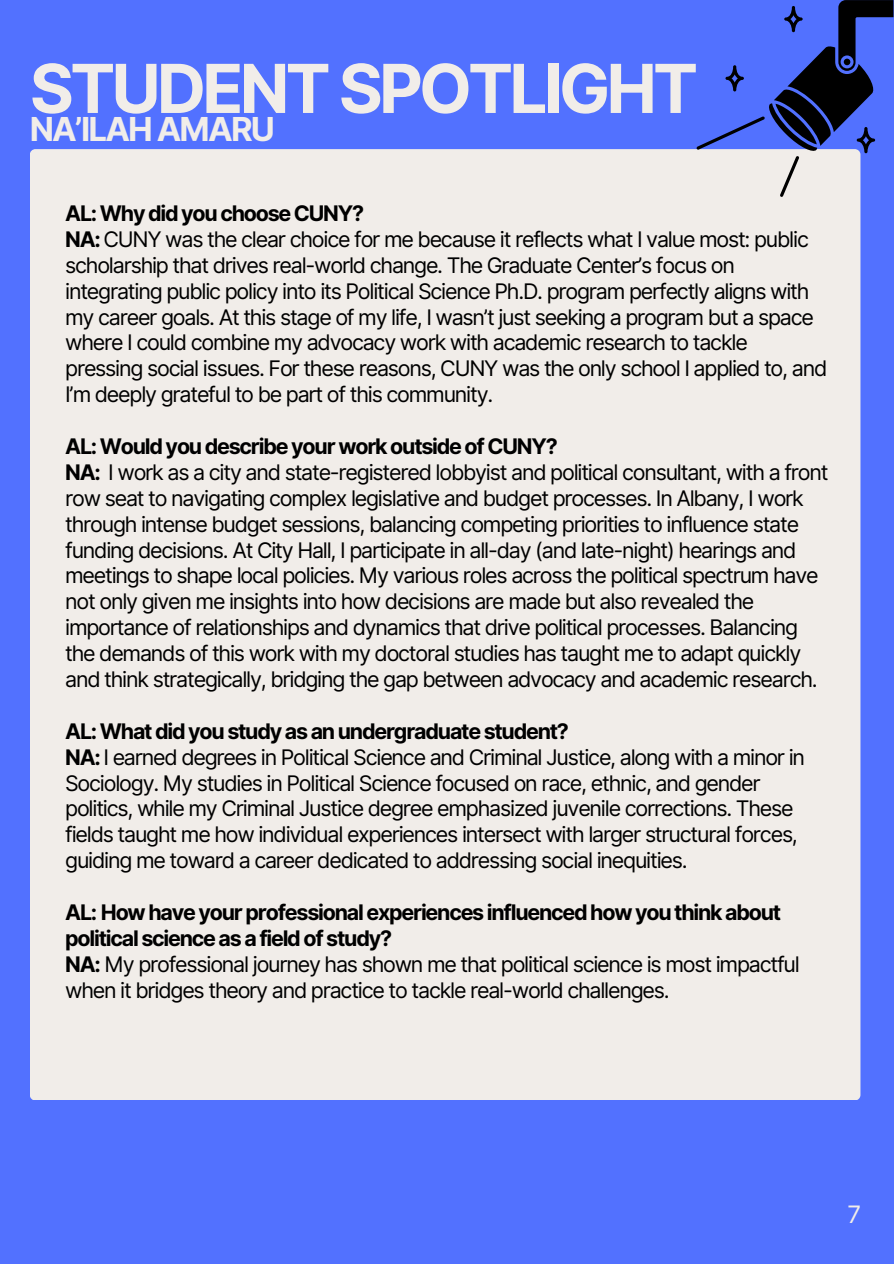
<style>
.page{position:relative;width:894px;height:1264px;background:#fff}
.page>*{position:absolute;margin:0;border:0;box-sizing:border-box;transform-origin:0 0}
.t1{font:700 67.5px "Inter";letter-spacing:-.055em;color:#f1ede9}
.t2{font:700 33px "Inter";letter-spacing:-.055em;color:#f1ede9}
.t3{font:24px "Inter";color:#f1ede9}
.t4{font:21.45px/25.8px "Inter";letter-spacing:-.055em;color:#000}
.t5{font:700 21.45px "Inter";letter-spacing:-.055em;color:#000}
.s1{font-weight:700}
</style>
<div class="page">
<div style="left:0;top:0;width:893px;height:1263px;background:#5271ff"></div>
<div style="left:30px;top:149px;width:830px;height:950px;background:#f1ede9;border-radius:6px"></div>
<svg style="left:696px;top:0;width:197px;height:197px"></svg>
<h2 class="t1" style="left:30px;top:48px;width:669px">STUDENT SPOTLIGHT</h2>
<h1 class="t2" style="left:30px;top:109px;width:246px">NA’ILAH AMARU</h1>
<p class="t5" style="left:65px;top:200px;width:300px">AL: Why did you choose CUNY?</p>
<p class="t4" style="left:65px;top:226px;width:763px"><span class="s1">NA:</span> CUNY was the clear choice for me because it reflects what I value most: public scholarship that drives real-world change. The Graduate Center’s focus on integrating public policy into its Political Science Ph.D. program perfectly aligns with my career goals. At this stage of my life, I wasn’t just seeking a program but a space where I could combine my advocacy work with academic research to tackle pressing social issues. For these reasons, CUNY was the only school I applied to, and I’m deeply grateful to be part of this community.</p>
<p class="t5" style="left:65px;top:433px;width:494px">AL: Would you describe your work outside of CUNY?</p>
<p class="t4" style="left:65px;top:459px;width:764px"><span class="s1">NA:</span> I work as a city and state-registered lobbyist and political consultant, with a front row seat to navigating complex legislative and budget processes. In Albany, I work through intense budget sessions, balancing competing priorities to influence state funding decisions. At City Hall, I participate in all-day (and late-night) hearings and meetings to shape local policies. My various roles across the political spectrum have not only given me insights into how decisions are made but also revealed the importance of relationships and dynamics that drive political processes. Balancing the demands of this work with my doctoral studies has taught me to adapt quickly</p>
<p class="t4" style="left:65px;top:666px;width:753px">and think strategically, bridging the gap between advocacy and academic research.</p>
<p class="t4" style="left:65px;top:718px;width:741px"><span class="s1">AL: What did you study as an undergraduate student?<br>NA:</span> I earned degrees in Political Science and Criminal Justice, along with a minor in Sociology. My studies in Political Science focused on race, ethnic, and gender politics, while my Criminal Justice degree emphasized juvenile corrections. These fields taught me how individual experiences intersect with larger structural forces, guiding me toward a career dedicated to addressing social inequities.</p>
<p class="t5" style="left:65px;top:899px;width:717px">AL: How have your professional experiences influenced how you think about</p>
<p class="t4" style="left:65px;top:925px;width:736px"><span class="s1">political science as a field of study?<br>NA:</span> My professional journey has shown me that political science is most impactful</p>
<p class="t4" style="left:65px;top:976px;width:606px">when it bridges theory and practice to tackle real-world challenges.</p>
<p class="t3" style="left:847px;top:1200px;width:15px">7</p>
</div>
